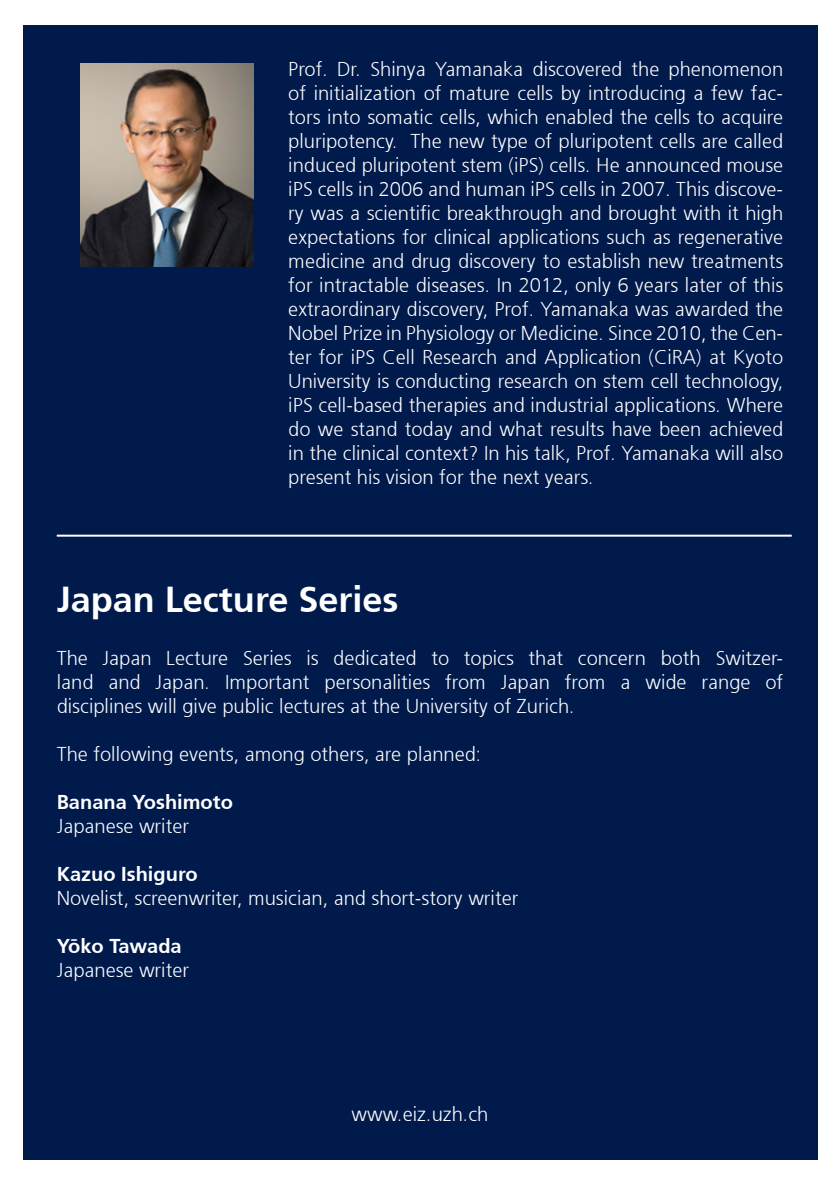
<style>
.page{position:relative;width:840px;height:1191px;background:#fff}
.page>*{position:absolute;margin:0;border:0;box-sizing:border-box;transform-origin:0 0}
.t1{font:300 36px "Frutiger 45";color:#fff}
.t2{font:300 20px/24px "Frutiger 45";color:#fff;text-align:justify}
.t3{font:300 20px "Frutiger 45";color:#fff}
</style>
<div class="page">
<div style="left:23px;top:26px;width:793px;height:1133px;background:#001a4b"></div>
<img style="left:81px;top:63px;width:172px;height:203px">
<hr style="left:57px;top:534px;width:734px;height:2px;background:#fff">
<p class="t2" style="left:288px;top:57px;width:496px">Prof. Dr. Shinya Yamanaka discovered the phenomenon of initialization of mature cells by introducing a few fac&shy;tors into somatic cells, which enabled the cells to acquire pluripotency. The new type of pluripotent cells are called induced pluripotent stem (iPS) cells. He announced mouse iPS cells in 2006 and human iPS cells in 2007. This discove&shy;ry was a scientific breakthrough and brought with it high expectations for clinical applications such as regenerative medicine and drug discovery to establish new treatments for intractable diseases. In 2012, only 6 years later of this extraordinary discovery, Prof. Yamanaka was awarded the Nobel Prize in Physiology or Medicine. Since 2010, the Cen&shy;ter for iPS Cell Research and Application (CiRA) at Kyoto University is conducting research on stem cell technology, iPS cell-based therapies and industrial applications. Where do we stand today and what results have been achieved in the clinical context? In his talk, Prof. Yamanaka will also present his vision for the next years.</p>
<p class="t1" style="left:57px;top:577px;width:343px">Japan Lecture Series</p>
<p class="t2" style="left:57px;top:645px;width:727px">The Japan Lecture Series is dedicated to topics that concern both Switzer&shy;land and Japan. Important personalities from Japan from a wide range of disciplines will give public lectures at the University of Zurich.</p>
<p class="t2" style="left:57px;top:741px;width:426px">The following events, among others, are planned:</p>
<p class="t3" style="left:57px;top:789px;width:177px">Banana Yoshimoto</p>
<p class="t2" style="left:57px;top:813px;width:134px">Japanese writer</p>
<p class="t3" style="left:57px;top:861px;width:142px">Kazuo Ishiguro</p>
<p class="t2" style="left:57px;top:885px;width:463px">Novelist, screenwriter, musician, and short-story writer</p>
<p class="t3" style="left:57px;top:933px;width:126px">Yōko Tawada</p>
<p class="t2" style="left:57px;top:957px;width:134px">Japanese writer</p>
<p class="t2" style="left:351px;top:1101px;width:138px">www.eiz.uzh.ch</p>
</div>
